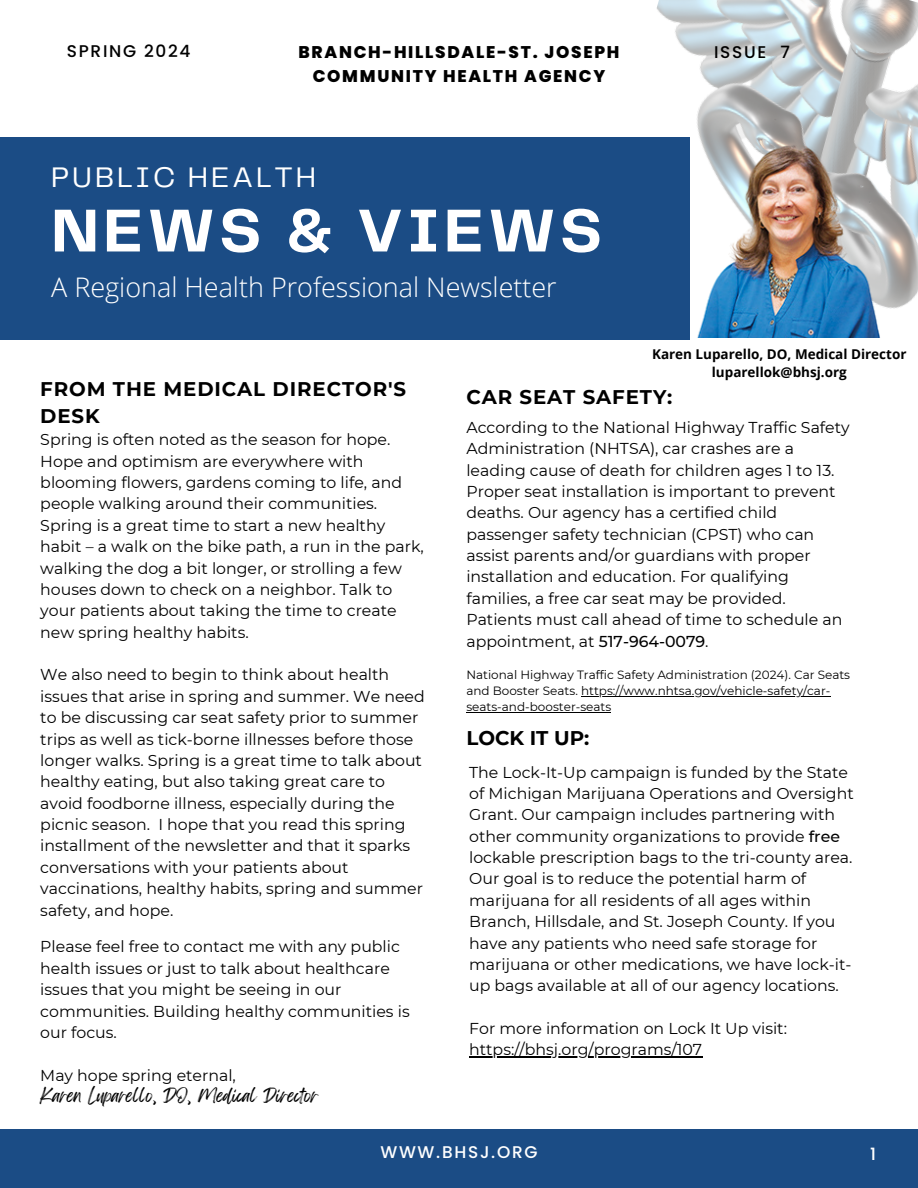
<style>
.page{position:relative;width:918px;height:1188px;background:#fff}
.page>*{position:absolute;margin:0;border:0;box-sizing:border-box;transform-origin:0 0}
.t1{font:700 62.85px "Telegraf";letter-spacing:.07em;color:#fff}
.t2{font:29.4px "Telegraf";letter-spacing:.1em;color:#fff}
.t3{font:300 27px "Open Sans";color:#fff}
.t4{font:700 19.8px/27px "Montserrat";letter-spacing:.045em;color:#000}
.t5{font:800 16.95px/23.2px "Poppins";letter-spacing:.1em;color:#000;text-align:center}
.t6{font:500 16.95px "Poppins";letter-spacing:.1em;color:#000}
.t7{font:500 16.95px "Poppins";letter-spacing:.1em;color:#fff}
.t8{font:15.75px/21.3px "Montserrat";color:#000}
.t9{font:15.75px/22.5px "Feeling Passionate";color:#000}
.t10{font:700 13.5px "Open Sans";color:#000}
.t11{font:12px/16px "Montserrat";color:#000}
.s1{font-family:"Montserrat"}
.s2{font-weight:500}
</style>
<div class="page">
<img style="left:656px;top:0;width:262px;height:309px">
<div style="left:0;top:137px;width:690px;height:203px;background:#1b4c85"></div>
<div style="left:0;top:1129px;width:918px;height:59px;background:#1b4c85"></div>
<img style="left:690px;top:137px;width:191px;height:201px">
<hr style="left:581px;top:696px;width:249px;height:1px;background:#000">
<hr style="left:466px;top:712px;width:145px;height:1px;background:#000">
<hr style="left:469px;top:1057px;width:233px;height:1px;background:#000">
<h5 class="t6" style="left:67px;top:40px;width:125px">SPRING 2024</h5>
<p class="t6" style="left:714px;top:40px;width:77px">ISSUE 7</p>
<h5 class="t5" style="left:299px;top:41px;width:322px">BRANCH-HILLSDALE-ST. JOSEPH<br>COMMUNITY HEALTH AGENCY</h5>
<h5 class="t2" style="left:51px;top:164px;width:266px">PUBLIC HEALTH</h5>
<h2 class="t1" style="left:51px;top:204px;width:552px">NEWS &amp; VIEWS</h2>
<h4 class="t3" style="left:51px;top:268px;width:507px">A Regional Health Professional Newsletter</h4>
<p class="t4" style="left:40px;top:375px;width:367px">FROM THE MEDICAL DIRECTOR'S<br>DESK</p>
<h1 class="t8" style="left:40px;top:429px;width:385px">Spring is often noted as the season for hope.<br>Hope and optimism are everywhere with blooming flowers, gardens coming to life, and people walking around their communities.<br>Spring is a great time to start a new healthy habit – a walk on the bike path, a run in the park, walking the dog a bit longer, or strolling a few houses down to check on a neighbor. Talk to your patients about taking the time to create new spring healthy habits.</h1>
<h3 class="t8" style="left:40px;top:664px;width:386px">We also need to begin to think about health issues that arise in spring and summer. We need to be discussing car seat safety prior to summer trips as well as tick-borne illnesses before those longer walks. Spring is a great time to talk about healthy eating, but also taking great care to avoid foodborne illness, especially during the picnic season. I hope that you read this spring installment of the newsletter and that it sparks conversations with your patients about vaccinations, healthy habits, spring and summer safety, and hope.</h3>
<h6 class="t8" style="left:40px;top:936px;width:371px">Please feel free to contact me with any public health issues or just to talk about healthcare issues that you might be seeing in our communities. Building healthy communities is our focus.</h6>
<h6 class="t9" style="left:40px;top:1062px;width:280px"><span class="s1">May hope spring eternal,<br></span>Karen Luparello, DO, Medical Director</h6>
<h4 class="t10" style="left:652px;top:344px;width:256px">Karen Luparello, DO, Medical Director</h4>
<h6 class="t10" style="left:712px;top:362px;width:136px">luparellok@bhsj.org</h6>
<h6 class="t4" style="left:466px;top:383px;width:208px">CAR SEAT SAFETY:</h6>
<p class="t8" style="left:466px;top:417px;width:385px">According to the National Highway Traffic Safety Administration (NHTSA), car crashes are a leading cause of death for children ages 1 to 13.<br>Proper seat installation is important to prevent deaths. Our agency has a certified child passenger safety technician (CPST) who can assist parents and/or guardians with proper installation and education. For qualifying families, a free car seat may be provided.<br>Patients must call ahead of time to schedule an appointment, at <span class="s2">517-964-0079</span>.</p>
<h4 class="t11" style="left:466px;top:667px;width:385px">National Highway Traffic Safety Administration (2024). Car Seats and Booster Seats. https://www.nhtsa.gov/vehicle-safety/car-</h4>
<h6 class="t11" style="left:466px;top:699px;width:146px">seats-and-booster-seats</h6>
<h6 class="t4" style="left:466px;top:725px;width:125px">LOCK IT UP:</h6>
<h5 class="t8" style="left:469px;top:761px;width:386px">The Lock-It-Up campaign is funded by the State of Michigan Marijuana Operations and Oversight Grant. Our campaign includes partnering with other community organizations to provide <span class="s2">free </span>lockable prescription bags to the tri-county area.<br>Our goal is to reduce the potential harm of marijuana for all residents of all ages within Branch, Hillsdale, and St. Joseph County. If you have any patients who need safe storage for marijuana or other medications, we have lock-it&shy;up bags available at all of our agency locations.</h5>
<p class="t8" style="left:469px;top:1018px;width:319px">For more information on Lock It Up visit: https://bhsj.org/programs/107</p>
<p class="t7" style="left:380px;top:1140px;width:159px">WWW.BHSJ.ORG</p>
<h6 class="t7" style="left:870px;top:1142px;width:7px">1</h6>
</div>
